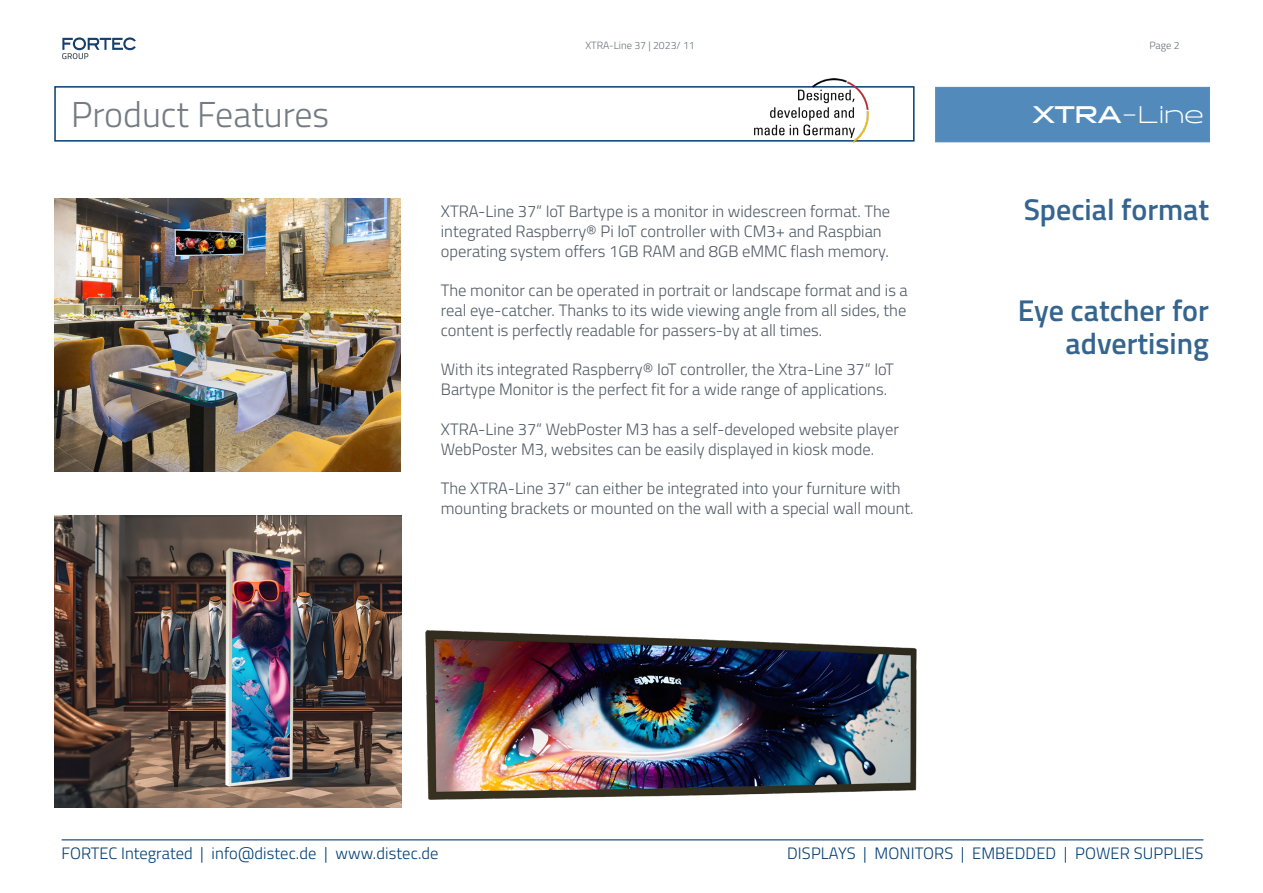
<style>
.page{position:relative;width:1263px;height:893px;background:#fff}
.page>*{position:absolute;margin:0;border:0;box-sizing:border-box;transform-origin:0 0}
.t1{font:300 36px "Titillium Web";color:#737b83}
.t2{font:600 30px "Titillium Web";color:#35658f}
.t3{font:300 24px "Halogen";color:#fff}
.t4{font:300 16.5px/19.8px "Titillium Web";color:#505a64}
.t5{font:300 16.5px "Titillium Web";letter-spacing:.005em;color:#023e73}
.t6{font:300 10.5px "Titillium Web";color:#69717a}
.s1{font-weight:700}
</style>
<div class="page">
<svg style="left:62px;top:37px;width:74px;height:22px"></svg>
<hr style="left:62px;top:839px;width:1141px;height:2px;background:#023e73">
<div style="left:935px;top:87px;width:275px;height:55px;background:#528bbb"></div>
<div style="left:54px;top:86px;width:860px;height:56px;border:2px solid #023e73"></div>
<img style="left:755px;top:78px;width:115px;height:65px">
<img style="left:54px;top:199px;width:347px;height:273px">
<img style="left:425px;top:630px;width:492px;height:170px">
<img style="left:54px;top:516px;width:347px;height:292px">
<p class="t6" style="left:585px;top:38px;width:111px">XTRA-Line 37 | 2023/ 11</p>
<p class="t6" style="left:1149px;top:38px;width:32px">Page 2</p>
<p class="t1" style="left:71px;top:89px;width:260px">Product Features</p>
<p class="t3" style="left:1033px;top:100px;width:173px"><span class="s1">XTRA</span>-Line</p>
<p class="t4" style="left:441px;top:201px;width:451px">XTRA-Line 37“ IoT Bartype is a monitor in widescreen format. The integrated Raspberry® Pi IoT controller with CM3+ and Raspbian operating system offers 1GB RAM and 8GB eMMC flash memory.</p>
<p class="t4" style="left:441px;top:280px;width:468px;text-align:justify">The monitor can be operated in portrait or landscape format and is a real eye-catcher. Thanks to its wide viewing angle from all sides, the content is perfectly readable for passers-by at all times.</p>
<p class="t4" style="left:441px;top:359px;width:455px">With its integrated Raspberry® IoT controller, the Xtra-Line 37“ IoT<br>Bartype Monitor is the perfect fit for a wide range of applications.</p>
<p class="t4" style="left:441px;top:418px;width:460px">XTRA-Line 37“ WebPoster M3 has a self-developed website player<br>WebPoster M3, websites can be easily displayed in kiosk mode.</p>
<p class="t4" style="left:441px;top:478px;width:474px">The XTRA-Line 37“ can either be integrated into your furniture with mounting brackets or mounted on the wall with a special wall mount.</p>
<p class="t2" style="left:1024px;top:187px;width:187px">Special format</p>
<p class="t2" style="left:1018px;top:288px;width:193px">Eye catcher for</p>
<p class="t2" style="left:1065px;top:321px;width:145px">advertising</p>
<p class="t5" style="left:62px;top:841px;width:378px">FORTEC Integrated | info@distec.de | www.distec.de</p>
<p class="t5" style="left:787px;top:841px;width:418px">DISPLAYS | MONITORS | EMBEDDED | POWER SUPPLIES</p>
</div>
